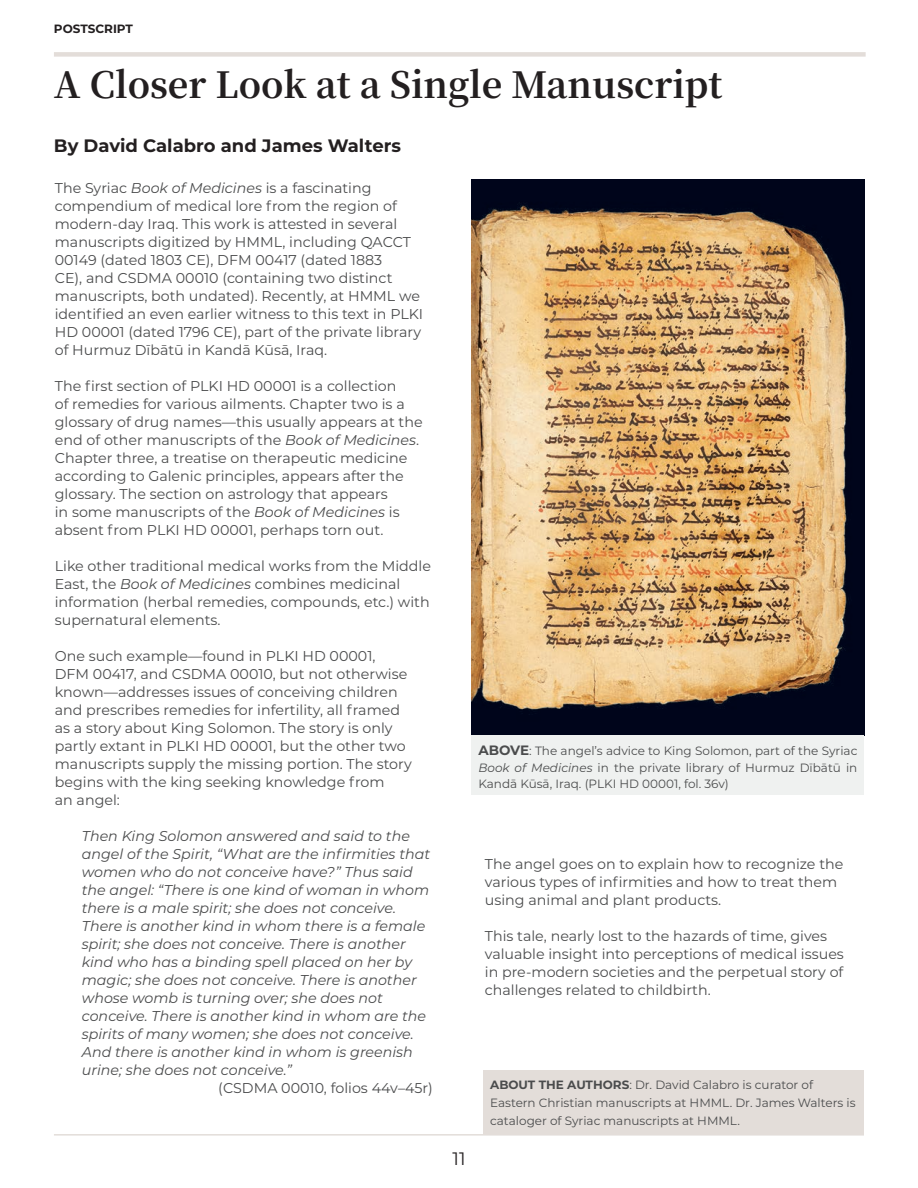
<style>
.page{position:relative;width:918px;height:1188px;background:#fff}
.page>*{position:absolute;margin:0;border:0;box-sizing:border-box;transform-origin:0 0}
.Feature_Head{font:700 36px "Noto Serif TC";color:#231f20}
.Feature_Head-2{font:700 18px "Montserrat";color:#231f20}
.t1{font:18px "Montserrat";color:#231f20}
.t2{font:14.25px/18px "Montserrat";color:#4b4c4d}
.t3{font:italic 14.25px/18px "Montserrat";color:#4b4c4d}
.t4{font:12px/16.5px "Montserrat";color:#4b4c4d;text-align:justify}
.Feature_Head-3{font:700 12px "Montserrat";color:#231f20}
.s1{font-style:italic}
.s2{font-weight:700;font-size:13.5px}
.s3{font-weight:700}
</style>
<div class="page">
<div style="left:54px;top:52px;width:812px;height:5px;background:#e3ddd9"></div>
<img style="left:472px;top:179px;width:392px;height:556px">
<div style="left:472px;top:735px;width:392px;height:60px;background:#eff1f0"></div>
<div style="left:483px;top:1071px;width:381px;height:64px;background:#e3ddd9"></div>
<hr style="left:54px;top:1134px;width:810px;height:2px;background:#e3ddd9">
<p class="Feature_Head-3" style="left:54px;top:20px;width:80px">POSTSCRIPT</p>
<p class="Feature_Head" style="left:54px;top:65px;width:670px">A Closer Look at a Single Manuscript</p>
<p class="Feature_Head-2" style="left:54px;top:133px;width:349px">By David Calabro and James Walters</p>
<p class="t2" style="left:55px;top:178px;width:370px">The Syriac <span class="s1">Book of Medicines</span> is a fascinating compendium of medical lore from the region of modern-day Iraq. This work is attested in several manuscripts digitized by HMML, including QACCT 00149 (dated 1803 CE), DFM 00417 (dated 1883<br>CE), and CSDMA 00010 (containing two distinct manuscripts, both undated). Recently, at HMML we identified an even earlier witness to this text in PLKI HD 00001 (dated 1796 CE), part of the private library of Hurmuz Dībātū in Kandā Kūsā, Iraq.</p>
<p class="t2" style="left:55px;top:376px;width:369px">The first section of PLKI HD 00001 is a collection<br>of remedies for various ailments. Chapter two is a glossary of drug names—this usually appears at the end of other manuscripts of the <span class="s1">Book of Medicines</span>.<br>Chapter three, a treatise on therapeutic medicine according to Galenic principles, appears after the glossary. The section on astrology that appears<br>in some manuscripts of the <span class="s1">Book of Medicines</span> is absent from PLKI HD 00001, perhaps torn out.</p>
<p class="t2" style="left:55px;top:556px;width:378px">Like other traditional medical works from the Middle East, the <span class="s1">Book of Medicines</span> combines medicinal information (herbal remedies, compounds, etc.) with supernatural elements.</p>
<p class="t2" style="left:55px;top:646px;width:358px">One such example—found in PLKI HD 00001, DFM 00417, and CSDMA 00010, but not otherwise known—addresses issues of conceiving children and prescribes remedies for infertility, all framed as a story about King Solomon. The story is only partly extant in PLKI HD 00001, but the other two manuscripts supply the missing portion. The story begins with the king seeking knowledge from<br>an angel:</p>
<p class="t3" style="left:82px;top:826px;width:350px">Then King Solomon answered and said to the angel of the Spirit, “What are the infirmities that women who do not conceive have?” Thus said the angel: “There is one kind of woman in whom there is a male spirit; she does not conceive.<br>There is another kind in whom there is a female spirit; she does not conceive. There is another kind who has a binding spell placed on her by magic; she does not conceive. There is another whose womb is turning over; she does not conceive. There is another kind in whom are the spirits of many women; she does not conceive.<br>And there is another kind in whom is greenish urine; she does not conceive.”</p>
<p class="t2" style="left:218px;top:1078px;width:216px">(CSDMA 00010, folios 44v–45r)</p>
<p class="t4" style="left:478px;top:742px;width:380px"><span class="s2">ABOVE</span>: The angel’s advice to King Solomon, part of the Syriac <span class="s1">Book of Medicines</span> in the private library of Hurmuz Dībātū in Kandā Kūsā, Iraq. (PLKI HD 00001, fol. 36v)</p>
<p class="t2" style="left:485px;top:854px;width:360px">The angel goes on to explain how to recognize the various types of infirmities and how to treat them using animal and plant products.</p>
<p class="t2" style="left:485px;top:926px;width:360px">This tale, nearly lost to the hazards of time, gives valuable insight into perceptions of medical issues in pre-modern societies and the perpetual story of challenges related to childbirth.</p>
<p class="t4" style="left:490px;top:1075px;width:367px;line-height:18px;text-align:left"><span class="s3">ABOUT THE AUTHORS</span>: Dr. David Calabro is curator of<br>Eastern Christian manuscripts at HMML. Dr. James Walters is cataloger of Syriac manuscripts at HMML.</p>
<p class="t1" style="left:453px;top:1146px;width:14px">11</p>
</div>
